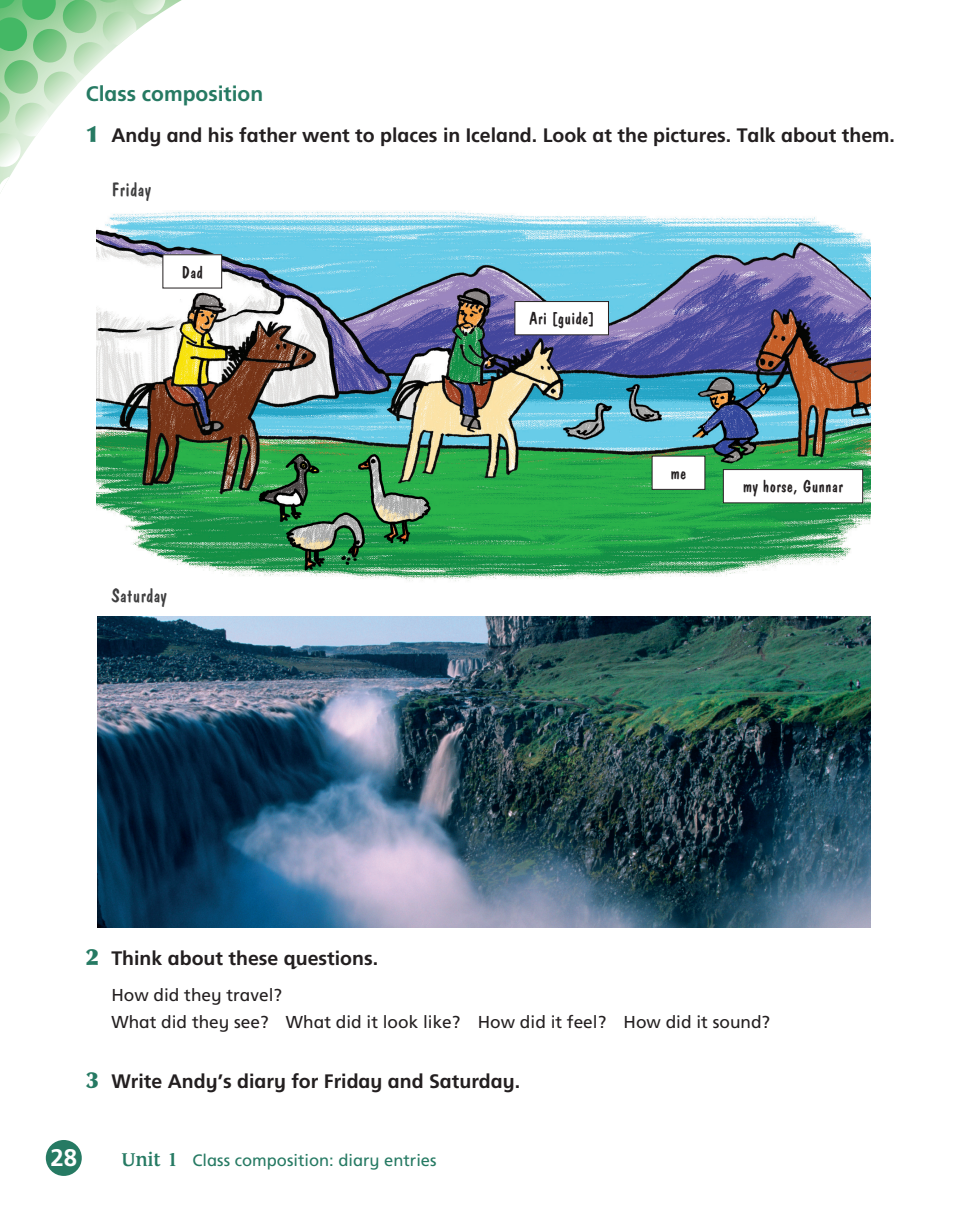
<style>
.page{position:relative;width:964px;height:1216px;background:#fff}
.page>*{position:absolute;margin:0;border:0;box-sizing:border-box;transform-origin:0 0}
.t1{font:700 24px "Frutiger Inf";color:#fff}
.t2{font:700 21px "Frutiger Inf";color:#267a63}
.t3{font:700 19.5px "Frutiger Inf";color:#231f20}
.t4{font:19.5px "Dom Casual Std";color:#3e3e3f}
.t5{font:17.25px/27px "Frutiger Inf";color:#231f20}
.t6{font:17.25px "Dom Casual Std";color:#231f20}
.t7{font:16.5px "Frutiger Inf";color:#267a63}
.s1{font-family:"Optima LT Std";font-weight:900;font-size:22.5px;color:#267a63}
.s2{font-family:"Leawood Infant";font-weight:500;font-size:18px}
</style>
<div class="page">
<div style="left:46px;top:1139px;width:36px;height:36px;background:#267a63;border-radius:50%"></div>
<img style="left:96px;top:211px;width:774px;height:370px">
<img style="left:97px;top:616px;width:773px;height:311px">
<div style="left:652px;top:456px;width:53px;height:33px;background:#fff"></div>
<div style="left:651px;top:456px;width:54px;height:34px;border:1px solid #231f20"></div>
<div style="left:163px;top:255px;width:59px;height:33px;background:#fff"></div>
<div style="left:162px;top:254px;width:60px;height:34px;border:1px solid #231f20"></div>
<div style="left:515px;top:301px;width:93px;height:34px;background:#fff"></div>
<div style="left:514px;top:301px;width:95px;height:34px;border:1px solid #231f20"></div>
<div style="left:723px;top:469px;width:139px;height:34px;background:#fff"></div>
<div style="left:723px;top:469px;width:140px;height:34px;border:1px solid #231f20"></div>
<svg style="left:0;top:0;width:182px;height:190px"></svg>
<p class="t2" style="left:86px;top:81px;width:179px">Class composition</p>
<p class="t3" style="left:86px;top:124px;width:810px"><span class="s1">1</span> Andy and his father went to places in Iceland. Look at the pictures. Talk about them.</p>
<p class="t4" style="left:111px;top:178px;width:41px">Friday</p>
<p class="t6" style="left:181px;top:261px;width:23px">Dad</p>
<p class="t4" style="left:111px;top:584px;width:57px">Saturday</p>
<p class="t6" style="left:529px;top:308px;width:66px">Ari [guide]</p>
<p class="t6" style="left:670px;top:463px;width:17px">me</p>
<p class="t6" style="left:742px;top:476px;width:102px">my horse, Gunnar</p>
<p class="t3" style="left:86px;top:947px;width:294px"><span class="s1">2</span> Think about these questions.</p>
<p class="t5" style="left:111px;top:981px;width:660px">How did they travel?<br>What did they see? What did it look like? How did it feel? How did it sound?</p>
<p class="t3" style="left:86px;top:1069px;width:435px"><span class="s1">3</span> Write Andy’s diary for Friday and Saturday.</p>
<p class="t1" style="left:51px;top:1143px;width:28px">28</p>
<p class="t7" style="left:121px;top:1150px;width:317px"><span class="s2">Unit 1</span> Class composition: diary entries</p>
</div>
